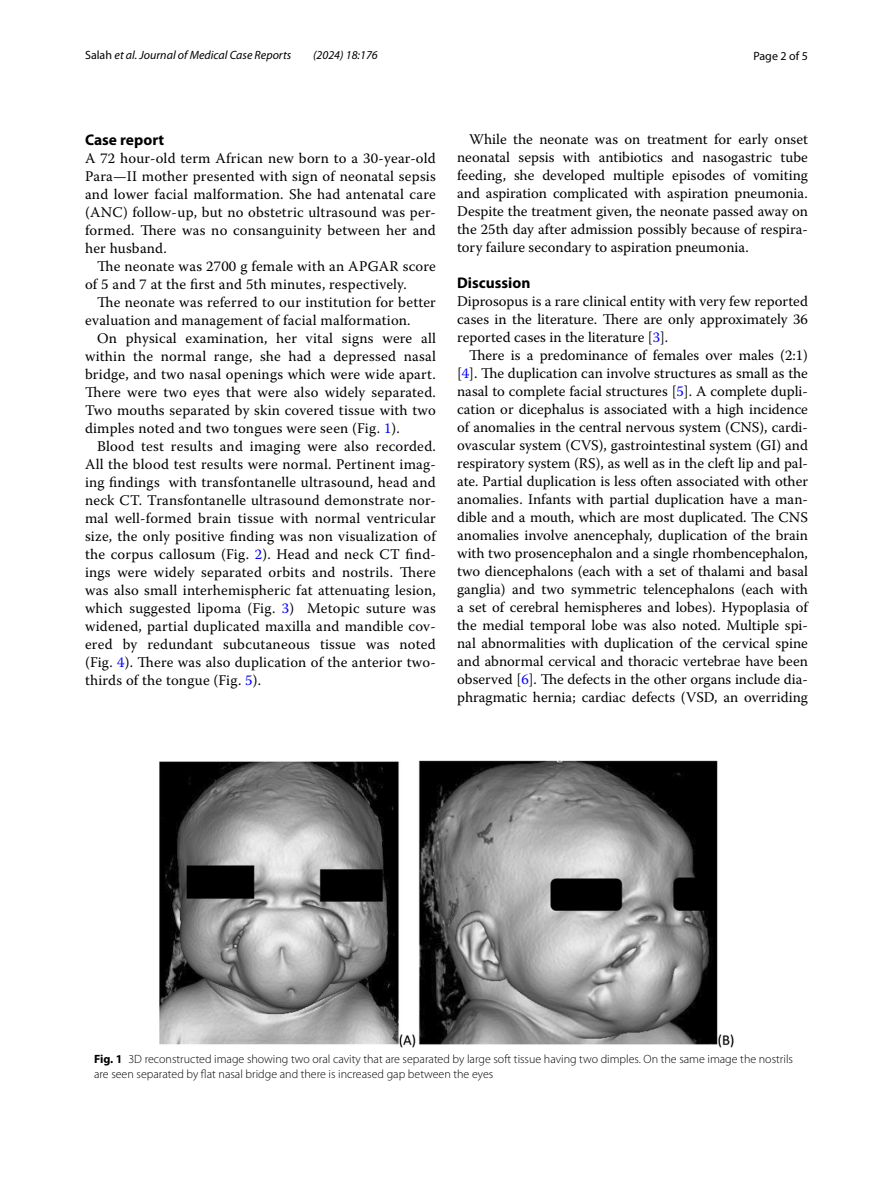
<style>
.page{position:relative;width:893px;height:1187px;background:#fff}
.page>*{position:absolute;margin:0;border:0;box-sizing:border-box;transform-origin:0 0}
.t1{font:700 15.45px "Myriad Pro";color:#000}
.t2{font:14.7px/18px "Warnock Pro";letter-spacing:.015em;color:#000;text-align:justify}
.t3{font:300 12px/15px "Myriad Pro";color:#000}
.t4{font:italic 12px "Myriad Pro";color:#000}
.t5{font:12px "Myriad Pro";color:#000}
.s1{font-style:normal}
.s2{color:#00f}
.s3{font-weight:700}
</style>
<div class="page">
<img style="left:160px;top:760px;width:573px;height:287px">
<p class="t4" style="left:85px;top:48px;width:208px"><span class="s1">Salah</span> et al. Journal of Medical Case Reports</p>
<p class="t4" style="left:313px;top:48px;width:66px">(2024) 18:176</p>
<p class="t5" style="left:753px;top:48px;width:56px">Page 2 of 5</p>
<p class="t1" style="left:85px;top:129px;width:81px">Case report</p>
<p class="t2" style="left:85px;top:148px;width:352px">A 72 hour-old term African new born to a 30-year-old Para—II mother presented with sign of neonatal sepsis and lower facial malformation. She had antenatal care (ANC) follow-up, but no obstetric ultrasound was per&shy;formed. There was no consanguinity between her and her husband.</p>
<p class="t2" style="left:85px;top:256px;width:352px;text-indent:12px">The neonate was 2700 g female with an APGAR score of 5 and 7 at the first and 5th minutes, respectively.</p>
<p class="t2" style="left:85px;top:292px;width:352px;text-indent:12px">The neonate was referred to our institution for better evaluation and management of facial malformation.</p>
<p class="t2" style="left:85px;top:328px;width:352px;text-indent:12px">On physical examination, her vital signs were all within the normal range, she had a depressed nasal bridge, and two nasal openings which were wide apart.<br>There were two eyes that were also widely separated.<br>Two mouths separated by skin covered tissue with two dimples noted and two tongues were seen (Fig. <span class="s2">1</span>).</p>
<p class="t2" style="left:85px;top:436px;width:352px;text-indent:12px">Blood test results and imaging were also recorded.<br>All the blood test results were normal. Pertinent imag&shy;ing findings with transfontanelle ultrasound, head and neck CT. Transfontanelle ultrasound demonstrate nor&shy;mal well-formed brain tissue with normal ventricular size, the only positive finding was non visualization of the corpus callosum (Fig. <span class="s2">2</span>). Head and neck CT find&shy;ings were widely separated orbits and nostrils. There was also small interhemispheric fat attenuating lesion, which suggested lipoma (Fig. <span class="s2">3</span>) Metopic suture was widened, partial duplicated maxilla and mandible cov&shy;ered by redundant subcutaneous tissue was noted (Fig. <span class="s2">4</span>). There was also duplication of the anterior two&shy;thirds of the tongue (Fig. <span class="s2">5</span>).</p>
<p class="t2" style="left:457px;top:130px;width:352px;text-indent:12px">While the neonate was on treatment for early onset neonatal sepsis with antibiotics and nasogastric tube feeding, she developed multiple episodes of vomiting and aspiration complicated with aspiration pneumonia.<br>Despite the treatment given, the neonate passed away on the 25th day after admission possibly because of respira&shy;tory failure secondary to aspiration pneumonia.</p>
<p class="t1" style="left:457px;top:272px;width:75px">Discussion</p>
<p class="t2" style="left:457px;top:292px;width:352px">Diprosopus is a rare clinical entity with very few reported cases in the literature. There are only approximately 36 reported cases in the literature [<span class="s2">3</span>].</p>
<p class="t2" style="left:457px;top:346px;width:352px;text-indent:12px">There is a predominance of females over males (2:1) [<span class="s2">4</span>]. The duplication can involve structures as small as the nasal to complete facial structures [<span class="s2">5</span>]. A complete dupli&shy;cation or dicephalus is associated with a high incidence of anomalies in the central nervous system (CNS), cardi&shy;ovascular system (CVS), gastrointestinal system (GI) and respiratory system (RS), as well as in the cleft lip and pal&shy;ate. Partial duplication is less often associated with other anomalies. Infants with partial duplication have a man&shy;dible and a mouth, which are most duplicated. The CNS anomalies involve anencephaly, duplication of the brain with two prosencephalon and a single rhombencephalon, two diencephalons (each with a set of thalami and basal ganglia) and two symmetric telencephalons (each with a set of cerebral hemispheres and lobes). Hypoplasia of the medial temporal lobe was also noted. Multiple spi&shy;nal abnormalities with duplication of the cervical spine and abnormal cervical and thoracic vertebrae have been observed [<span class="s2">6</span>]. The defects in the other organs include dia&shy;phragmatic hernia; cardiac defects (VSD, an overriding</p>
<p class="t3" style="left:94px;top:1051px;width:700px"><span class="s3">Fig. 1</span> 3D reconstructed image showing two oral cavity that are separated by large soft tissue having two dimples. On the same image the nostrils are seen separated by flat nasal bridge and there is increased gap between the eyes</p>
</div>
